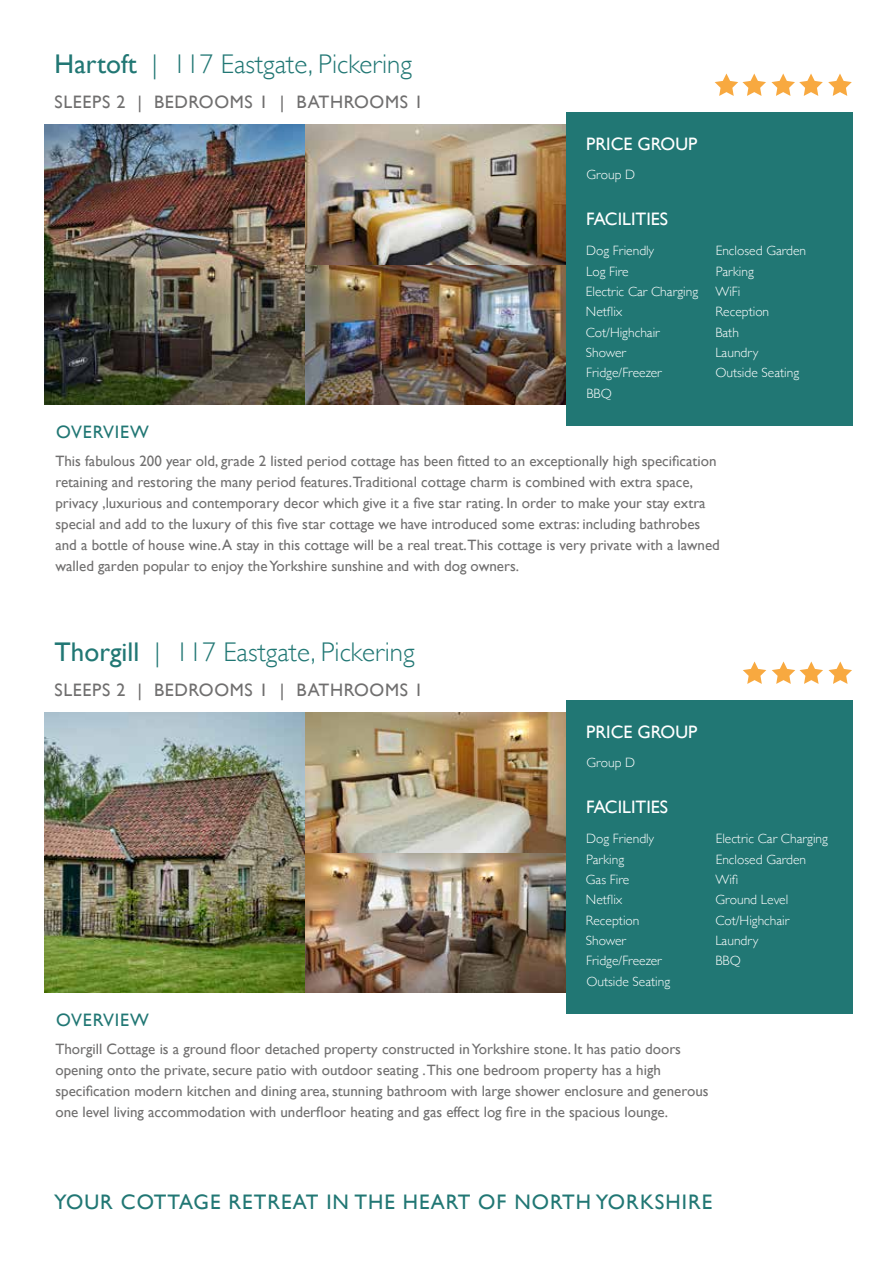
<style>
.page{position:relative;width:893px;height:1263px;background:#fff}
.page>*{position:absolute;margin:0;border:0;box-sizing:border-box;transform-origin:0 0}
.t1{font:300 27px "Gill Sans";color:#217774}
.t2{font:21px "Gill Sans";letter-spacing:.05em;color:#217774}
.t3{font:18px "Gill Sans";letter-spacing:.035em;color:#706f6f}
.t4{font:18px "Gill Sans";color:#fff}
.t5{font:18px "Gill Sans";letter-spacing:.05em;color:#217774}
.t6{font:15px/21px "Gill Sans";color:#706f6f}
.t7{font:300 13.5px "Gill Sans";color:#fff}
.s1{font-weight:400}
</style>
<div class="page">
<img style="left:44px;top:125px;width:261px;height:279px">
<img style="left:305px;top:265px;width:261px;height:139px">
<img style="left:305px;top:125px;width:261px;height:140px">
<div style="left:566px;top:113px;width:287px;height:313px;background:#217774"></div>
<svg style="left:715px;top:74px;width:137px;height:22px"></svg>
<img style="left:44px;top:713px;width:262px;height:279px">
<img style="left:306px;top:853px;width:260px;height:139px">
<img style="left:306px;top:713px;width:260px;height:140px">
<div style="left:566px;top:701px;width:287px;height:313px;background:#217774"></div>
<svg style="left:743px;top:661px;width:23px;height:23px"></svg>
<svg style="left:772px;top:661px;width:80px;height:23px"></svg>
<h1 class="t1" style="left:55px;top:43px;width:359px"><span class="s1">Hartoft</span> | 117 Eastgate, Pickering</h1>
<p class="t3" style="left:55px;top:91px;width:370px">SLEEPS 2 | BEDROOMS 1 | BATHROOMS 1</p>
<p class="t4" style="left:586px;top:133px;width:113px">PRICE GROUP</p>
<p class="t7" style="left:586px;top:164px;width:50px">Group D</p>
<p class="t4" style="left:586px;top:208px;width:84px">FACILITIES</p>
<p class="t7" style="left:586px;top:240px;width:70px">Dog Friendly</p>
<p class="t7" style="left:716px;top:240px;width:92px">Enclosed Garden</p>
<p class="t7" style="left:586px;top:260px;width:44px">Log Fire</p>
<p class="t7" style="left:716px;top:260px;width:40px">Parking</p>
<p class="t7" style="left:586px;top:281px;width:114px">Electric Car Charging</p>
<p class="t7" style="left:715px;top:281px;width:26px">WiFi</p>
<p class="t7" style="left:586px;top:301px;width:38px">Netflix</p>
<p class="t7" style="left:715px;top:301px;width:55px">Reception</p>
<p class="t7" style="left:586px;top:322px;width:75px">Cot/Highchair</p>
<p class="t7" style="left:715px;top:322px;width:25px">Bath</p>
<p class="t7" style="left:586px;top:342px;width:42px">Shower</p>
<p class="t7" style="left:715px;top:342px;width:45px">Laundry</p>
<p class="t7" style="left:586px;top:362px;width:77px">Fridge/Freezer</p>
<p class="t7" style="left:715px;top:362px;width:85px">Outside Seating</p>
<p class="t7" style="left:586px;top:383px;width:27px">BBQ</p>
<p class="t5" style="left:56px;top:421px;width:94px">OVERVIEW</p>
<p class="t6" style="left:55px;top:451px;width:666px">This fabulous 200 year old, grade 2 listed period cottage has been fitted to an exceptionally high specification retaining and restoring the many period features.Traditional cottage charm is combined with extra space, privacy ,luxurious and contemporary decor which give it a five star rating. In order to make your stay extra special and add to the luxury of this five star cottage we have introduced some extras: including bathrobes and a bottle of house wine. A stay in this cottage will be a real treat.This cottage is very private with a lawned walled garden popular to enjoy the Yorkshire sunshine and with dog owners.</p>
<h1 class="t1" style="left:55px;top:630px;width:361px"><span class="s1">Thorgill</span> | 117 Eastgate, Pickering</h1>
<p class="t3" style="left:55px;top:679px;width:370px">SLEEPS 2 | BEDROOMS 1 | BATHROOMS 1</p>
<p class="t4" style="left:586px;top:721px;width:113px">PRICE GROUP</p>
<p class="t7" style="left:586px;top:752px;width:50px">Group D</p>
<p class="t4" style="left:586px;top:796px;width:84px">FACILITIES</p>
<p class="t7" style="left:586px;top:828px;width:70px">Dog Friendly</p>
<p class="t7" style="left:716px;top:828px;width:114px">Electric Car Charging</p>
<p class="t7" style="left:586px;top:848px;width:40px">Parking</p>
<p class="t7" style="left:716px;top:848px;width:92px">Enclosed Garden</p>
<p class="t7" style="left:586px;top:869px;width:45px">Gas Fire</p>
<p class="t7" style="left:715px;top:869px;width:24px">Wifi</p>
<p class="t7" style="left:586px;top:889px;width:38px">Netflix</p>
<p class="t7" style="left:715px;top:889px;width:74px">Ground Level</p>
<p class="t7" style="left:586px;top:910px;width:55px">Reception</p>
<p class="t7" style="left:715px;top:910px;width:75px">Cot/Highchair</p>
<p class="t7" style="left:586px;top:930px;width:42px">Shower</p>
<p class="t7" style="left:715px;top:930px;width:45px">Laundry</p>
<p class="t7" style="left:586px;top:950px;width:77px">Fridge/Freezer</p>
<p class="t7" style="left:715px;top:950px;width:27px">BBQ</p>
<p class="t7" style="left:586px;top:971px;width:85px">Outside Seating</p>
<p class="t5" style="left:56px;top:1009px;width:94px">OVERVIEW</p>
<p class="t6" style="left:55px;top:1039px;width:655px">Thorgill Cottage is a ground floor detached property constructed in Yorkshire stone. It has patio doors opening onto the private, secure patio with outdoor seating .This one bedroom property has a high specification modern kitchen and dining area, stunning bathroom with large shower enclosure and generous one level living accommodation with underfloor heating and gas effect log fire in the spacious lounge.</p>
<h2 class="t2" style="left:54px;top:1189px;width:660px">YOUR COTTAGE RETREAT IN THE HEART OF NORTH YORKSHIRE</h2>
</div>
